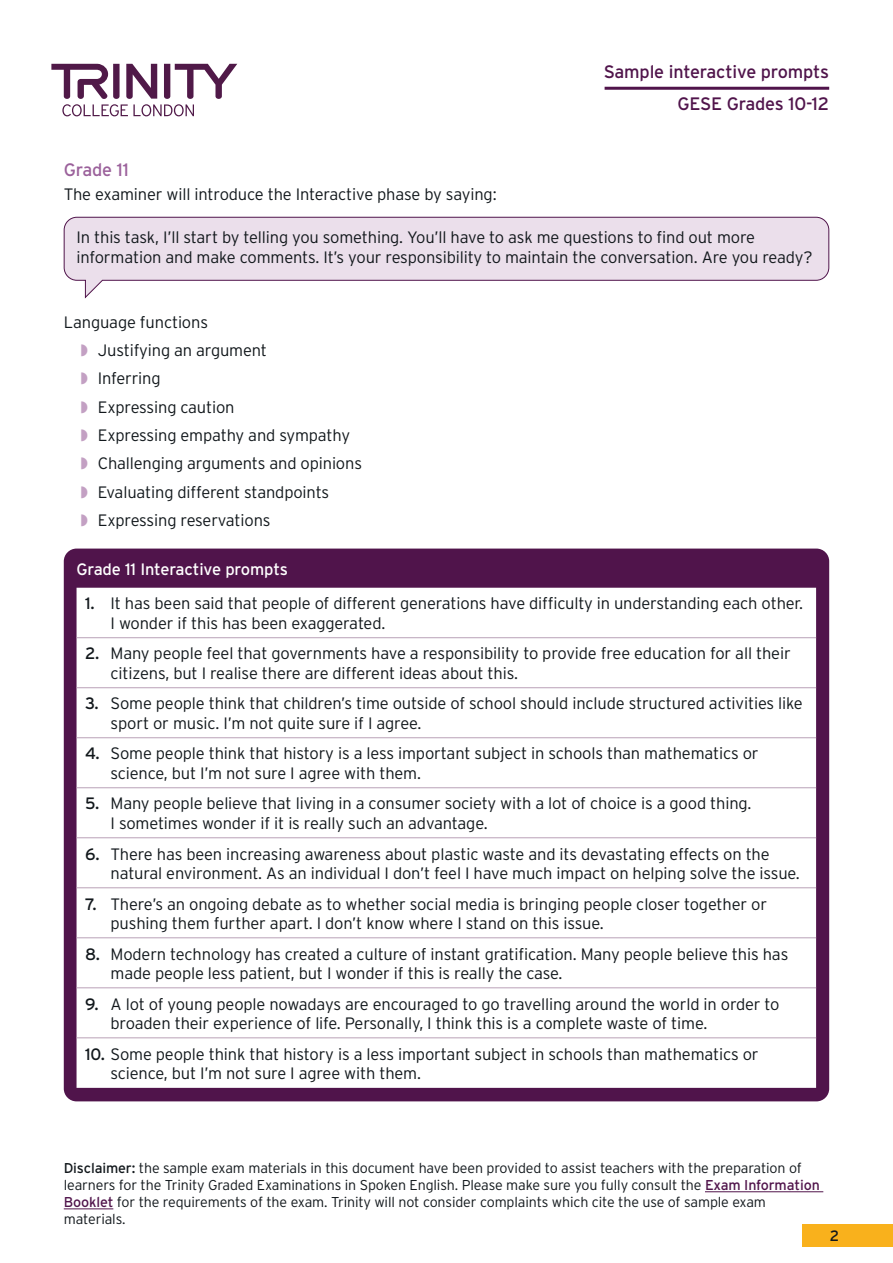
<style>
.page{position:relative;width:893px;height:1263px;background:#fff}
.page>*{position:absolute;margin:0;border:0;box-sizing:border-box;transform-origin:0 0}
.t1{font:18px/32px "Interstate";letter-spacing:-.01em;color:#50144b;text-align:right}
.t2{font:18px "Interstate";letter-spacing:-.01em;color:#9b619b}
.t3{font:300 16.5px/19.8px "Interstate";letter-spacing:-.01em;color:#12181c}
.t4{font:16.5px "Interstate";letter-spacing:-.01em;color:#fff}
.t5{font:15px "Interstate";color:#12181c}
.t6{font:300 14.25px/17.1px "Interstate";letter-spacing:-.01em;color:#12181c}
.s1{font-weight:400}
.s2{font-weight:400;color:#50144b}
</style>
<div class="page">
<hr style="left:705px;top:1191px;width:118px;height:1px;background:#50144b">
<hr style="left:64px;top:1208px;width:49px;height:1px;background:#50144b">
<svg style="left:51px;top:64px;width:186px;height:52px"></svg>
<div style="left:803px;top:1224px;width:90px;height:22px;background:#f9b11c"></div>
<hr style="left:605px;top:87px;width:224px;height:3px;background:#50144b">
<div style="left:64px;top:549px;width:765px;height:552px;background:#50144b;border-radius:13px"></div>
<div style="left:77px;top:588px;width:739px;height:500px;background:#fff"></div>
<hr style="left:77px;top:637px;width:739px;height:1px;background:#b9a1b7">
<hr style="left:77px;top:687px;width:739px;height:1px;background:#b9a1b7">
<hr style="left:77px;top:737px;width:739px;height:1px;background:#b9a1b7">
<hr style="left:77px;top:787px;width:739px;height:1px;background:#b9a1b7">
<hr style="left:77px;top:837px;width:739px;height:1px;background:#b9a1b7">
<hr style="left:77px;top:887px;width:739px;height:1px;background:#b9a1b7">
<hr style="left:77px;top:937px;width:739px;height:1px;background:#b9a1b7">
<hr style="left:77px;top:987px;width:739px;height:1px;background:#b9a1b7">
<hr style="left:77px;top:1037px;width:739px;height:1px;background:#b9a1b7">
<svg style="left:63px;top:216px;width:767px;height:83px"></svg>
<div style="left:77px;top:230px;width:739px;height:38px;background:#ebdfeb"></div>
<p class="t2" style="left:64px;top:160px;width:67px">Grade 11</p>
<p class="t3" style="left:64px;top:184px;width:434px">The examiner will introduce the Interactive phase by saying:</p>
<p class="t1" style="left:604px;top:56px;width:227px">Sample interactive prompts<br>GESE Grades 10-12</p>
<p class="t3" style="left:77px;top:227px;width:738px">In this task, I’ll start by telling you something. You’ll have to ask me questions to find out more information and make comments. It’s your responsibility to maintain the conversation. Are you ready?</p>
<p class="t3" style="left:98px;top:308px;width:266px;line-height:28.3px;text-indent:-34px">Language functions<br>Justifying an argument<br>Inferring<br>Expressing caution<br>Expressing empathy and sympathy<br>Challenging arguments and opinions<br>Evaluating different standpoints<br>Expressing reservations</p>
<p class="t4" style="left:77px;top:559px;width:213px">Grade 11 Interactive prompts</p>
<p class="t3" style="left:111px;top:593px;width:694px;text-indent:-26px"><span class="s1">1.</span> It has been said that people of different generations have difficulty in understanding each other.<br>I wonder if this has been exaggerated.</p>
<p class="t3" style="left:111px;top:644px;width:682px;text-indent:-26px"><span class="s1">2.</span> Many people feel that governments have a responsibility to provide free education for all their citizens, but I realise there are different ideas about this.</p>
<p class="t3" style="left:111px;top:694px;width:694px;text-indent:-26px"><span class="s1">3.</span> Some people think that children’s time outside of school should include structured activities like sport or music. I’m not quite sure if I agree.</p>
<p class="t3" style="left:111px;top:744px;width:650px;text-indent:-26px"><span class="s1">4.</span> Some people think that history is a less important subject in schools than mathematics or science, but I’m not sure I agree with them.</p>
<p class="t3" style="left:111px;top:794px;width:642px;text-indent:-26px"><span class="s1">5.</span> Many people believe that living in a consumer society with a lot of choice is a good thing.<br>I sometimes wonder if it is really such an advantage.</p>
<p class="t3" style="left:111px;top:844px;width:691px;text-indent:-26px"><span class="s1">6.</span> There has been increasing awareness about plastic waste and its devastating effects on the natural environment. As an individual I don’t feel I have much impact on helping solve the issue.</p>
<p class="t3" style="left:111px;top:894px;width:658px;text-indent:-26px"><span class="s1">7.</span> There’s an ongoing debate as to whether social media is bringing people closer together or pushing them further apart. I don’t know where I stand on this issue.</p>
<p class="t3" style="left:111px;top:944px;width:679px;text-indent:-26px"><span class="s1">8.</span> Modern technology has created a culture of instant gratification. Many people believe this has made people less patient, but I wonder if this is really the case.</p>
<p class="t3" style="left:111px;top:994px;width:670px;text-indent:-26px"><span class="s1">9.</span> A lot of young people nowadays are encouraged to go travelling around the world in order to broaden their experience of life. Personally, I think this is a complete waste of time.</p>
<p class="t3" style="left:111px;top:1044px;width:650px;text-indent:-26px"><span class="s1">10.</span> Some people think that history is a less important subject in schools than mathematics or science, but I’m not sure I agree with them.</p>
<p class="t6" style="left:64px;top:1159px;width:757px"><span class="s1">Disclaimer:</span> the sample exam materials in this document have been provided to assist teachers with the preparation of learners for the Trinity Graded Examinations in Spoken English. Please make sure you fully consult the <span class="s2">Exam Information Booklet</span> for the requirements of the exam. Trinity will not consider complaints which cite the use of sample exam materials.</p>
<p class="t5" style="left:830px;top:1228px;width:11px">2</p>
</div>
